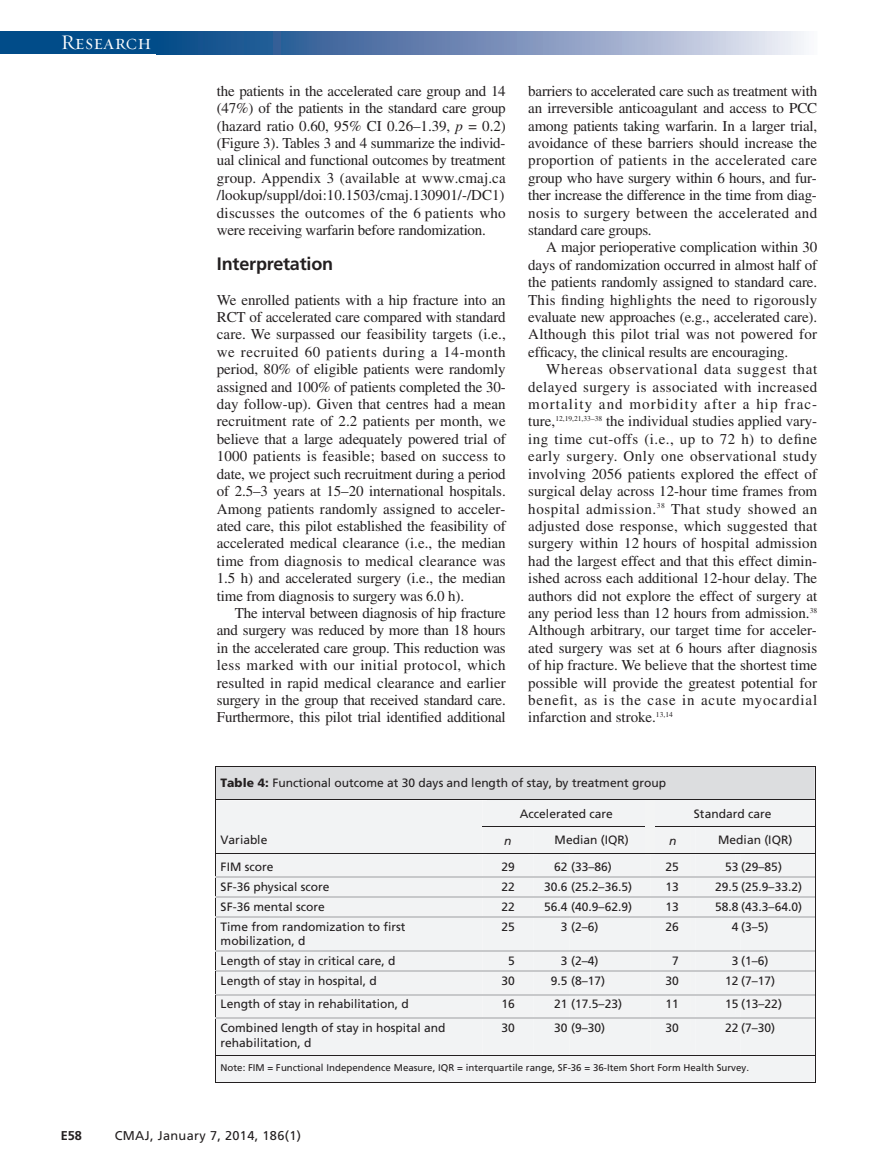
<style>
.page{position:relative;width:878px;height:1175px;background:#fff}
.page>*{position:absolute;margin:0;border:0;box-sizing:border-box;transform-origin:0 0}
.t1{font:21px "Requiem Display HTF Small Caps";letter-spacing:.005em;color:#fff}
.t2{font:700 18px "Frutiger LT Std";letter-spacing:-.01em;color:#231f20}
.t3{font:15px/17.4px "Times LT Std";letter-spacing:-.01em;color:#231f20;text-align:justify}
.t4{font:12.75px "Frutiger LT Std";letter-spacing:.025em;color:#231f20}
.t5{font:700 12.75px "Frutiger LT Std";color:#231f20}
.t6{font:12px/14.2px "Frutiger";color:#231f20}
.t7{font:italic 12px "Frutiger";color:#231f20}
.t8{font:9.75px "Frutiger";color:#231f20}
.s1{font-style:italic}
.s2{font-weight:900}
</style>
<div class="page">
<div style="left:0;top:32px;width:164px;height:22px;background:#014c89"></div>
<svg style="left:164px;top:32px;width:640px;height:22px;background:#7692ba"></svg>
<svg style="left:215px;top:766px;width:600px;height:316px"></svg>
<h1 class="t1" style="left:61px;top:30px;width:92px">Research</h1>
<p class="t3" style="left:217px;top:84px;width:290px">the patients in the accelerated care group and 14 (47%) of the patients in the standard care group (hazard ratio 0.60, 95% CI 0.26–1.39, <span class="s1">p</span> = 0.2) (Figure 3). Tables 3 and 4 summarize the individ&shy;ual clinical and functional outcomes by treatment group. Appendix 3 (available at www.cmaj.ca /lookup/suppl/doi:10.1503/cmaj.130901/-/DC1) discusses the outcomes of the 6 patients who were receiving warfarin before randomization.</p>
<p class="t2" style="left:217px;top:256px;width:118px">Interpretation</p>
<p class="t3" style="left:217px;top:292px;width:290px">We enrolled patients with a hip fracture into an RCT of accelerated care compared with standard care. We surpassed our feasibility targets (i.e., we recruited 60 patients during a 14-month period, 80% of eligible patients were randomly assigned and 100% of patients completed the 30- day follow-up). Given that centres had a mean recruitment rate of 2.2 patients per month, we believe that a large adequately powered trial of 1000 patients is feasible; based on success to date, we project such recruitment during a period of 2.5–3 years at 15–20 international hospitals.<br>Among patients randomly assigned to acceler&shy;ated care, this pilot established the feasibility of accelerated medical clearance (i.e., the median time from diagnosis to medical clearance was 1.5 h) and accelerated surgery (i.e., the median time from diagnosis to surgery was 6.0 h).</p>
<p class="t3" style="left:217px;top:606px;width:290px;text-indent:18px">The interval between diagnosis of hip fracture and surgery was reduced by more than 18 hours in the accelerated care group. This reduction was less marked with our initial protocol, which resulted in rapid medical clearance and earlier surgery in the group that received standard care.<br>Furthermore, this pilot trial identified additional</p>
<p class="t3" style="left:528px;top:84px;width:290px">barriers to accelerated care such as treatment with an irreversible anticoagulant and access to PCC among patients taking warfarin. In a larger trial, avoidance of these barriers should increase the proportion of patients in the accelerated care group who have surgery within 6 hours, and fur&shy;ther increase the difference in the time from diag&shy;nosis to surgery between the accelerated and standard care groups.</p>
<p class="t3" style="left:528px;top:240px;width:290px;text-indent:18px">A major perioperative complication within 30 days of randomization occurred in almost half of the patients randomly assigned to standard care.<br>This finding highlights the need to rigorously evaluate new approaches (e.g., accelerated care).<br>Although this pilot trial was not powered for efficacy, the clinical results are encouraging.</p>
<p class="t3" style="left:528px;top:362px;width:290px;text-indent:18px">Whereas observational data suggest that delayed surgery is associated with increased mortality and morbidity after a hip frac&shy;ture,<sup>12,19,21,33–38</sup> the individual studies applied vary&shy;ing time cut-offs (i.e., up to 72 h) to define early surgery. Only one observational study involving 2056 patients explored the effect of surgical delay across 12-hour time frames from hospital admission.<sup>38</sup> That study showed an adjusted dose response, which suggested that surgery within 12 hours of hospital admission had the largest effect and that this effect dimin&shy;ished across each additional 12-hour delay. The authors did not explore the effect of surgery at any period less than 12 hours from admission.<sup>38<br></sup>Although arbitrary, our target time for acceler&shy;ated surgery was set at 6 hours after diagnosis of hip fracture. We believe that the shortest time possible will provide the greatest potential for benefit, as is the case in acute myocardial infarction and stroke.<sup>13,14</sup></p>
<p class="t6" style="left:220px;top:777px;width:447px"><span class="s2">Table 4:</span> Functional outcome at 30 days and length of stay, by treatment group</p>
<p class="t6" style="left:220px;top:834px;width:48px">Variable</p>
<p class="t6" style="left:520px;top:807px;width:94px">Accelerated care</p>
<p class="t6" style="left:693px;top:807px;width:79px">Standard care</p>
<p class="t7" style="left:504px;top:835px;width:9px">n</p>
<p class="t6" style="left:554px;top:834px;width:76px">Median (IQR)</p>
<p class="t7" style="left:669px;top:835px;width:9px">n</p>
<p class="t6" style="left:718px;top:834px;width:76px">Median (IQR)</p>
<p class="t6" style="left:220px;top:860px;width:54px">FIM score</p>
<p class="t6" style="left:501px;top:860px;width:15px">29</p>
<p class="t6" style="left:554px;top:860px;width:59px">62 (33–86)</p>
<p class="t6" style="left:665px;top:860px;width:15px">25</p>
<p class="t6" style="left:725px;top:860px;width:58px">53 (29–85)</p>
<p class="t6" style="left:220px;top:880px;width:110px">SF-36 physical score</p>
<p class="t6" style="left:501px;top:880px;width:15px">22</p>
<p class="t6" style="left:544px;top:880px;width:90px">30.6 (25.2–36.5)</p>
<p class="t6" style="left:665px;top:880px;width:15px">13</p>
<p class="t6" style="left:715px;top:880px;width:89px">29.5 (25.9–33.2)</p>
<p class="t6" style="left:220px;top:900px;width:106px">SF-36 mental score</p>
<p class="t6" style="left:501px;top:900px;width:15px">22</p>
<p class="t6" style="left:544px;top:900px;width:90px">56.4 (40.9–62.9)</p>
<p class="t6" style="left:665px;top:900px;width:15px">13</p>
<p class="t6" style="left:715px;top:900px;width:89px">58.8 (43.3–64.0)</p>
<p class="t6" style="left:220px;top:920px;width:186px">Time from randomization to first mobilization, d</p>
<p class="t6" style="left:501px;top:920px;width:15px">25</p>
<p class="t6" style="left:560px;top:920px;width:39px">3 (2–6)</p>
<p class="t6" style="left:665px;top:920px;width:15px">26</p>
<p class="t6" style="left:731px;top:920px;width:38px">4 (3–5)</p>
<p class="t6" style="left:220px;top:954px;width:176px">Length of stay in critical care, d</p>
<p class="t6" style="left:508px;top:954px;width:8px">5</p>
<p class="t6" style="left:560px;top:954px;width:39px">3 (2–4)</p>
<p class="t6" style="left:672px;top:954px;width:8px">7</p>
<p class="t6" style="left:731px;top:954px;width:38px">3 (1–6)</p>
<p class="t6" style="left:220px;top:974px;width:158px">Length of stay in hospital, d</p>
<p class="t6" style="left:501px;top:974px;width:15px">30</p>
<p class="t6" style="left:550px;top:974px;width:56px">9.5 (8–17)</p>
<p class="t6" style="left:665px;top:974px;width:15px">30</p>
<p class="t6" style="left:725px;top:974px;width:52px">12 (7–17)</p>
<p class="t6" style="left:220px;top:998px;width:190px">Length of stay in rehabilitation, d</p>
<p class="t6" style="left:501px;top:998px;width:15px">16</p>
<p class="t6" style="left:554px;top:998px;width:69px">21 (17.5–23)</p>
<p class="t6" style="left:665px;top:998px;width:15px">11</p>
<p class="t6" style="left:725px;top:998px;width:58px">15 (13–22)</p>
<p class="t6" style="left:220px;top:1021px;width:226px">Combined length of stay in hospital and rehabilitation, d</p>
<p class="t6" style="left:501px;top:1021px;width:15px">30</p>
<p class="t6" style="left:554px;top:1021px;width:53px">30 (9–30)</p>
<p class="t6" style="left:665px;top:1021px;width:15px">30</p>
<p class="t6" style="left:725px;top:1021px;width:52px">22 (7–30)</p>
<p class="t8" style="left:220px;top:1063px;width:530px">Note: FIM = Functional Independence Measure, IQR = interquartile range, SF-36 = 36-Item Short Form Health Survey.</p>
<p class="t5" style="left:61px;top:1130px;width:23px">E58</p>
<p class="t4" style="left:115px;top:1130px;width:188px">CMAJ, January 7, 2014, 186(1)</p>
</div>
